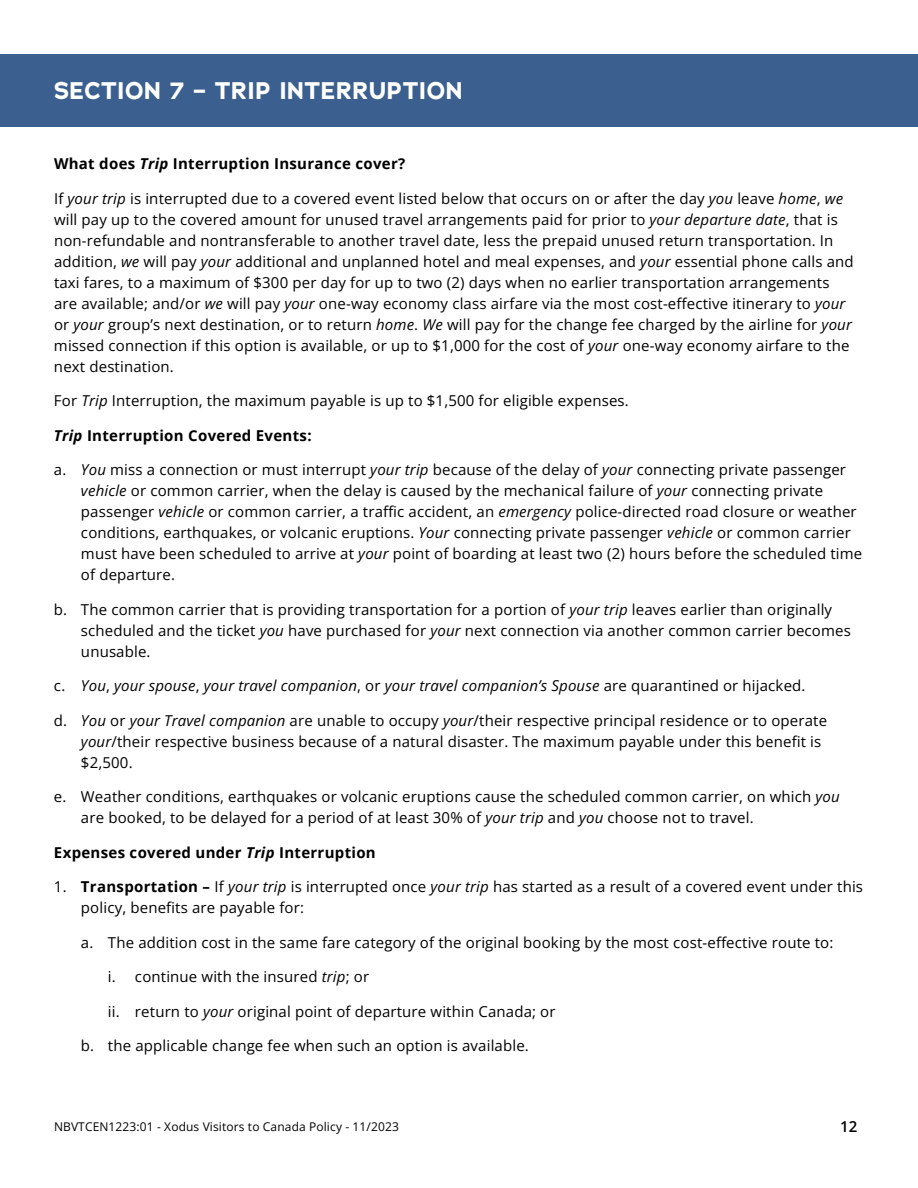
<style>
.page{position:relative;width:918px;height:1188px;background:#fff}
.page>*{position:absolute;margin:0;border:0;box-sizing:border-box;transform-origin:0 0}
.t1{font:700 24px "Adrianna";letter-spacing:.02em;color:#fff}
.t2{font:15px/21px "Open Sans";letter-spacing:.01em;color:#000}
.t3{font:700 15px "Open Sans";letter-spacing:.02em;color:#000}
.t4{font:italic 15px "Open Sans";letter-spacing:.01em;color:#000}
.t5{font:12px "Open Sans";letter-spacing:.01em;color:#000}
.s1{font-style:italic}
.s2{font-style:normal}
.s3{font-weight:700}
</style>
<div class="page">
<div style="left:0;top:54px;width:918px;height:72px;background:#3b608f"></div>
<h1 class="t1" style="left:54px;top:75px;width:410px">SECTION 7 – TRIP INTERRUPTION</h1>
<p class="t3" style="left:54px;top:153px;width:353px">What does <span class="s1">Trip</span> Interruption Insurance cover?</p>
<p class="t2" style="left:54px;top:188px;width:801px">If <span class="s1">your trip</span> is interrupted due to a covered event listed below that occurs on or after the day <span class="s1">you</span> leave <span class="s1">home</span>, <span class="s1">we </span>will pay up to the covered amount for unused travel arrangements paid for prior to <span class="s1">your departure date</span>, that is non-refundable and nontransferable to another travel date, less the prepaid unused return transportation. In addition, <span class="s1">we</span> will pay <span class="s1">your</span> additional and unplanned hotel and meal expenses, and <span class="s1">your</span> essential phone calls and taxi fares, to a maximum of $300 per day for up to two (2) days when no earlier transportation arrangements are available; and/or <span class="s1">we</span> will pay <span class="s1">your</span> one-way economy class airfare via the most cost-effective itinerary to <span class="s1">your </span>or <span class="s1">your</span> group’s next destination, or to return <span class="s1">home</span>. <span class="s1">We</span> will pay for the change fee charged by the airline for <span class="s1">your </span>missed connection if this option is available, or up to $1,000 for the cost of <span class="s1">your</span> one-way economy airfare to the next destination.</p>
<p class="t2" style="left:54px;top:390px;width:576px">For <span class="s1">Trip</span> Interruption, the maximum payable is up to $1,500 for eligible expenses.</p>
<p class="t3" style="left:54px;top:425px;width:259px"><span class="s1">Trip</span> Interruption Covered Events:</p>
<p class="t2" style="left:81px;top:459px;width:783px;text-indent:-27px">a. <span class="s1">You</span> miss a connection or must interrupt <span class="s1">your trip</span> because of the delay of <span class="s1">your</span> connecting private passenger <span class="s1">vehicle</span> or common carrier, when the delay is caused by the mechanical failure of <span class="s1">your</span> connecting private passenger <span class="s1">vehicle</span> or common carrier, a traffic accident, an <span class="s1">emergency</span> police-directed road closure or weather conditions, earthquakes, or volcanic eruptions. <span class="s1">Your</span> connecting private passenger <span class="s1">vehicle</span> or common carrier must have been scheduled to arrive at <span class="s1">your</span> point of boarding at least two (2) hours before the scheduled time of departure.</p>
<p class="t2" style="left:81px;top:599px;width:771px;text-indent:-27px">b. The common carrier that is providing transportation for a portion of <span class="s1">your trip</span> leaves earlier than originally scheduled and the ticket <span class="s1">you</span> have purchased for <span class="s1">your</span> next connection via another common carrier becomes unusable.</p>
<p class="t4" style="left:54px;top:676px;width:753px"><span class="s2">c.</span> You<span class="s2">,</span> your spouse<span class="s2">,</span> your travel companion<span class="s2">, or</span> your travel companion’s Spouse <span class="s2">are quarantined or hijacked.</span></p>
<p class="t2" style="left:81px;top:710px;width:748px;text-indent:-27px">d. <span class="s1">You</span> or <span class="s1">your Travel companion</span> are unable to occupy <span class="s1">your</span>/their respective principal residence or to operate <span class="s1">your</span>/their respective business because of a natural disaster. The maximum payable under this benefit is $2,500.</p>
<p class="t2" style="left:81px;top:786px;width:760px;text-indent:-27px">e. Weather conditions, earthquakes or volcanic eruptions cause the scheduled common carrier, on which <span class="s1">you </span>are booked, to be delayed for a period of at least 30% of <span class="s1">your trip</span> and <span class="s1">you</span> choose not to travel.</p>
<p class="t3" style="left:54px;top:842px;width:323px">Expenses covered under <span class="s1">Trip</span> Interruption</p>
<p class="t2" style="left:81px;top:876px;width:784px;text-indent:-27px">1. <span class="s3">Transportation –</span> If <span class="s1">your trip</span> is interrupted once <span class="s1">your trip</span> has started as a result of a covered event under this policy, benefits are payable for:</p>
<p class="t2" style="left:81px;top:932px;width:754px">a. The addition cost in the same fare category of the original booking by the most cost-effective route to:</p>
<p class="t2" style="left:108px;top:966px;width:263px">i. continue with the insured <span class="s1">trip</span>; or</p>
<p class="t2" style="left:108px;top:1001px;width:449px">ii. return to <span class="s1">your</span> original point of departure within Canada; or</p>
<p class="t2" style="left:81px;top:1035px;width:449px">b. the applicable change fee when such an option is available.</p>
<p class="t5" style="left:54px;top:1118px;width:346px">NBVTCEN1223:01 - Xodus Visitors to Canada Policy - 11/2023</p>
<p class="t2" style="left:840px;top:1116px;width:19px">12</p>
</div>
